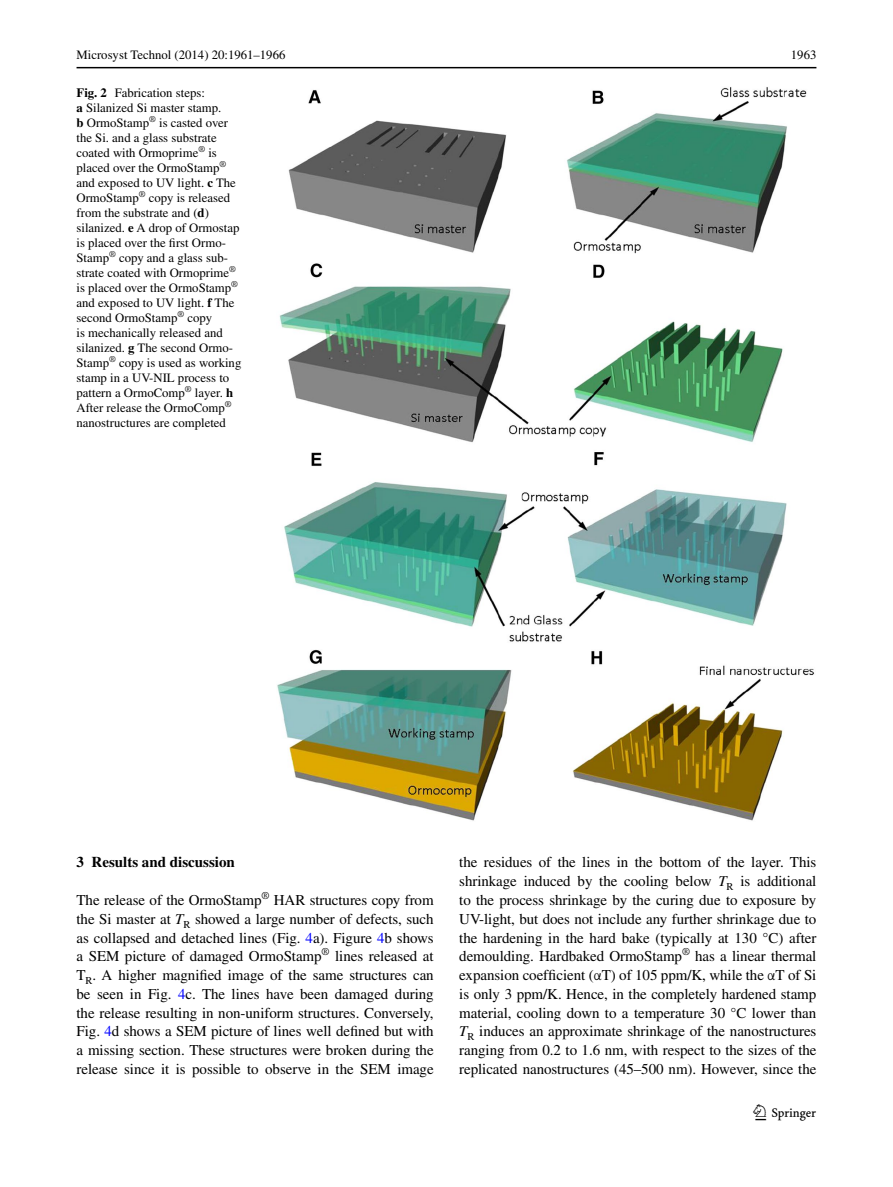
<style>
.page{position:relative;width:893px;height:1187px;background:#fff}
.page>*{position:absolute;margin:0;border:0;box-sizing:border-box;transform-origin:0 0}
.t1{font:22.5px "Springnew";color:#000}
.t2{font:15px/18.8px "Times";letter-spacing:-.005em;color:#000;text-align:justify}
.t3{font:700 15px "Times";color:#000}
.t4{font:12.75px/15px "Times";color:#000}
.s1{font-weight:700}
.s2{font-style:italic}
.s3{color:#00f}
.s4{font-family:"MTGU"}
</style>
<div class="page">
<hr style="left:77px;top:67px;width:739px;height:1px;background:#000">
<img style="left:277px;top:87px;width:538px;height:734px">
<p class="t4" style="left:77px;top:48px;width:210px">Microsyst Technol (2014) 20:1961–1966</p>
<p class="t4" style="left:791px;top:48px;width:27px">1963</p>
<p class="t4" style="left:77px;top:85px;width:166px"><span class="s1">Fig. 2</span> Fabrication steps:<br><span class="s1">a</span> Silanized Si master stamp.<br><span class="s1">b</span> OrmoStamp<sup>®</sup> is casted over the Si. and a glass substrate coated with Ormoprime<sup>®</sup> is placed over the OrmoStamp<sup>® </sup>and exposed to UV light. <span class="s1">c</span> The<br>OrmoStamp<sup>®</sup> copy is released from the substrate and (<span class="s1">d</span>) silanized. <span class="s1">e</span> A drop of Ormostap is placed over the first Ormo-<br>Stamp<sup>®</sup> copy and a glass sub&shy;strate coated with Ormoprime<sup>® </sup>is placed over the OrmoStamp<sup>® </sup>and exposed to UV light. <span class="s1">f</span> The second OrmoStamp<sup>®</sup> copy<br>is mechanically released and silanized. <span class="s1">g</span> The second Ormo-<br>Stamp<sup>®</sup> copy is used as working stamp in a UV-NIL process to pattern a OrmoComp<sup>®</sup> layer. <span class="s1">h<br></span>After release the OrmoComp<sup>® </sup>nanostructures are completed</p>
<p class="t3" style="left:77px;top:853px;width:160px">3 Results and discussion</p>
<p class="t2" style="left:77px;top:890px;width:359px">The release of the OrmoStamp<sup>®</sup> HAR structures copy from the Si master at <span class="s2">T</span><sub>R</sub> showed a large number of defects, such as collapsed and detached lines (Fig. <span class="s3">4</span>a). Figure <span class="s3">4</span>b shows a SEM picture of damaged OrmoStamp<sup>®</sup> lines released at T<sub>R</sub>. A higher magnified image of the same structures can be seen in Fig. <span class="s3">4</span>c. The lines have been damaged during the release resulting in non-uniform structures. Conversely, Fig. <span class="s3">4</span>d shows a SEM picture of lines well defined but with a missing section. These structures were broken during the release since it is possible to observe in the SEM image</p>
<p class="t2" style="left:459px;top:852px;width:359px">the residues of the lines in the bottom of the layer. This shrinkage induced by the cooling below <span class="s2">T</span><sub>R</sub> is additional to the process shrinkage by the curing due to exposure by UV-light, but does not include any further shrinkage due to the hardening in the hard bake (typically at 130 °C) after demoulding. Hardbaked OrmoStamp<sup>®</sup> has a linear thermal expansion coefficient (<span class="s4">α</span>T) of 105 ppm/K, while the <span class="s4">α</span>T of Si is only 3 ppm/K. Hence, in the completely hardened stamp material, cooling down to a temperature 30 °C lower than <span class="s2">T</span><sub>R</sub> induces an approximate shrinkage of the nanostructures ranging from 0.2 to 1.6 nm, with respect to the sizes of the replicated nanostructures (45–500 nm). However, since the</p>
<h1 class="t1" style="left:755px;top:1104px;width:62px">1 3</h1>
</div>
